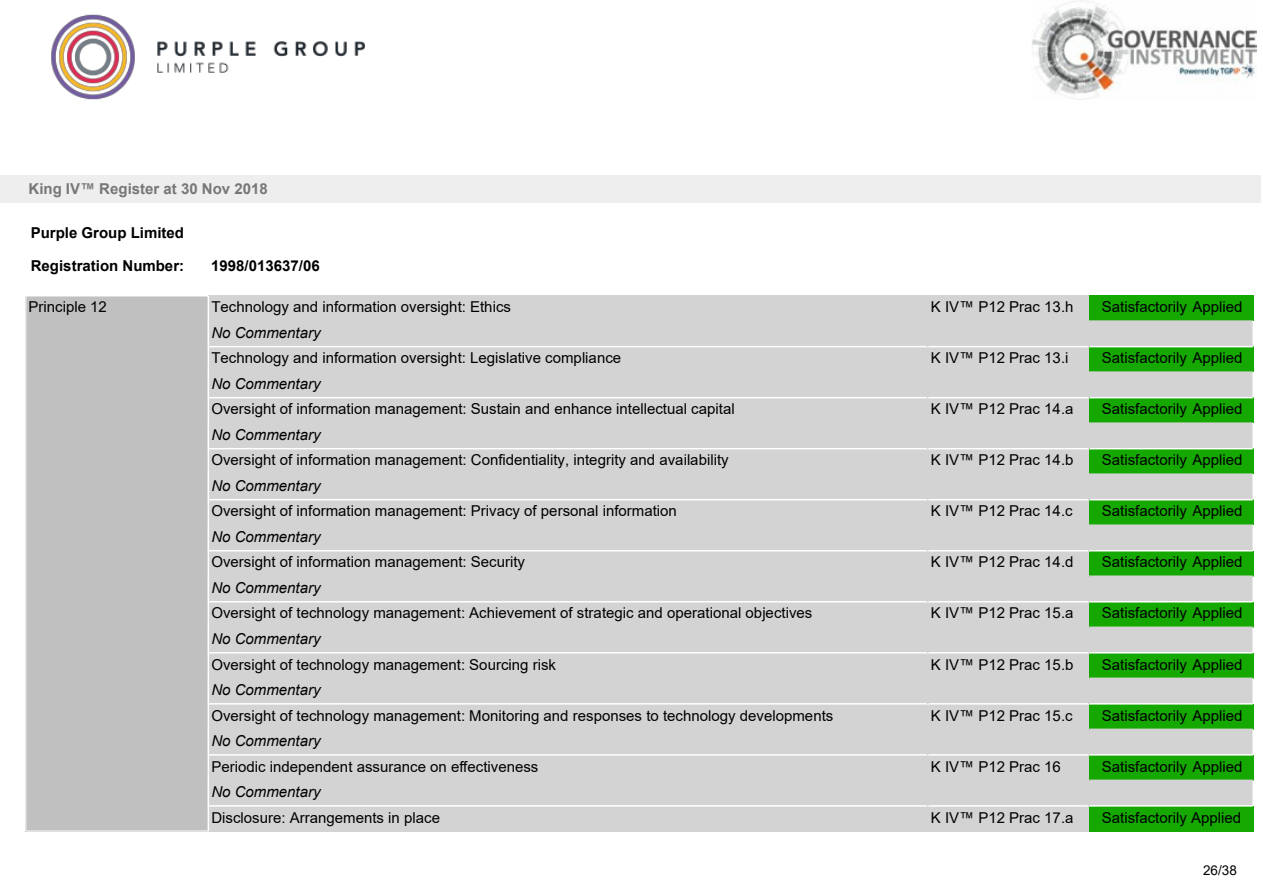
<style>
.page{position:relative;width:1263px;height:893px;background:#fff}
.page>*{position:absolute;margin:0;border:0;box-sizing:border-box;transform-origin:0 0}
.t1{font:15px "Arial";color:#000}
.t2{font:italic 15px "Arial";color:#000}
.t3{font:700 15px "Arial";color:#000}
.t4{font:700 15px "Arial";color:#777}
.t5{font:13.5px "Arial";color:#000}
</style>
<div class="page">
<img style="left:51px;top:14px;width:314px;height:86px">
<div style="left:0;top:176px;width:1260px;height:27px;background:#eee"></div>
<div style="left:26px;top:296px;width:182px;height:535px;background:#c0c0c0"></div>
<div style="left:208px;top:296px;width:720px;height:25px;background:#d3d3d3"></div>
<div style="left:928px;top:296px;width:161px;height:25px;background:#d3d3d3"></div>
<div style="left:1089px;top:296px;width:164px;height:25px;background:#14a800"></div>
<div style="left:208px;top:347px;width:720px;height:25px;background:#d3d3d3"></div>
<div style="left:928px;top:347px;width:161px;height:25px;background:#d3d3d3"></div>
<div style="left:1089px;top:347px;width:164px;height:25px;background:#14a800"></div>
<div style="left:208px;top:398px;width:720px;height:25px;background:#d3d3d3"></div>
<div style="left:928px;top:398px;width:161px;height:25px;background:#d3d3d3"></div>
<div style="left:1089px;top:398px;width:164px;height:25px;background:#14a800"></div>
<div style="left:208px;top:449px;width:720px;height:25px;background:#d3d3d3"></div>
<div style="left:928px;top:449px;width:161px;height:25px;background:#d3d3d3"></div>
<div style="left:1089px;top:449px;width:164px;height:25px;background:#14a800"></div>
<div style="left:208px;top:500px;width:720px;height:25px;background:#d3d3d3"></div>
<div style="left:928px;top:500px;width:161px;height:25px;background:#d3d3d3"></div>
<div style="left:1089px;top:500px;width:164px;height:25px;background:#14a800"></div>
<div style="left:208px;top:551px;width:720px;height:25px;background:#d3d3d3"></div>
<div style="left:928px;top:551px;width:161px;height:25px;background:#d3d3d3"></div>
<div style="left:1089px;top:551px;width:164px;height:25px;background:#14a800"></div>
<div style="left:208px;top:602px;width:720px;height:25px;background:#d3d3d3"></div>
<div style="left:928px;top:602px;width:161px;height:25px;background:#d3d3d3"></div>
<div style="left:1089px;top:602px;width:164px;height:25px;background:#14a800"></div>
<div style="left:208px;top:653px;width:720px;height:25px;background:#d3d3d3"></div>
<div style="left:928px;top:653px;width:161px;height:25px;background:#d3d3d3"></div>
<div style="left:1089px;top:653px;width:164px;height:25px;background:#14a800"></div>
<div style="left:208px;top:704px;width:720px;height:25px;background:#d3d3d3"></div>
<div style="left:928px;top:704px;width:161px;height:25px;background:#d3d3d3"></div>
<div style="left:1089px;top:704px;width:164px;height:25px;background:#14a800"></div>
<div style="left:208px;top:755px;width:720px;height:25px;background:#d3d3d3"></div>
<div style="left:928px;top:755px;width:161px;height:25px;background:#d3d3d3"></div>
<div style="left:1089px;top:755px;width:164px;height:25px;background:#14a800"></div>
<div style="left:208px;top:806px;width:720px;height:25px;background:#d3d3d3"></div>
<div style="left:928px;top:806px;width:161px;height:25px;background:#d3d3d3"></div>
<div style="left:1089px;top:806px;width:164px;height:25px;background:#14a800"></div>
<div style="left:209px;top:320px;width:1044px;height:27px;background:#d3d3d3"></div>
<div style="left:209px;top:371px;width:1044px;height:27px;background:#d3d3d3"></div>
<div style="left:209px;top:422px;width:1044px;height:27px;background:#d3d3d3"></div>
<div style="left:209px;top:473px;width:1044px;height:27px;background:#d3d3d3"></div>
<div style="left:209px;top:524px;width:1044px;height:27px;background:#d3d3d3"></div>
<div style="left:209px;top:575px;width:1044px;height:27px;background:#d3d3d3"></div>
<div style="left:209px;top:626px;width:1044px;height:27px;background:#d3d3d3"></div>
<svg style="left:209px;top:677px;width:1044px;height:28px;background:#d4d5d4"></svg>
<svg style="left:209px;top:729px;width:1044px;height:27px;background:#d4d5d4"></svg>
<svg style="left:209px;top:780px;width:1044px;height:27px;background:#d5d5d5"></svg>
<hr style="left:26px;top:296px;width:183px;height:1px;background:#fff">
<hr style="left:26px;top:296px;width:1px;height:535px;background:#fff">
<hr style="left:208px;top:296px;width:1px;height:535px;background:#fff">
<img style="left:1032px;top:0;width:224px;height:99px">
<p class="t4" style="left:29px;top:183px;width:241px">King IV™ Register at 30 Nov 2018</p>
<p class="t3" style="left:31px;top:227px;width:155px">Purple Group Limited</p>
<p class="t3" style="left:31px;top:260px;width:155px">Registration Number:</p>
<p class="t3" style="left:211px;top:260px;width:110px">1998/013637/06</p>
<p class="t1" style="left:29px;top:301px;width:80px">Principle 12</p>
<p class="t1" style="left:211px;top:301px;width:301px">Technology and information oversight: Ethics</p>
<p class="t1" style="left:931px;top:301px;width:144px">K IV™ P12 Prac 13.h</p>
<p class="t1" style="left:1102px;top:301px;width:142px">Satisfactorily Applied</p>
<p class="t2" style="left:211px;top:327px;width:111px">No Commentary</p>
<p class="t1" style="left:211px;top:352px;width:411px">Technology and information oversight: Legislative compliance</p>
<p class="t1" style="left:931px;top:352px;width:139px">K IV™ P12 Prac 13.i</p>
<p class="t1" style="left:1102px;top:352px;width:142px">Satisfactorily Applied</p>
<p class="t2" style="left:211px;top:378px;width:111px">No Commentary</p>
<p class="t1" style="left:211px;top:403px;width:525px">Oversight of information management: Sustain and enhance intellectual capital</p>
<p class="t1" style="left:931px;top:403px;width:144px">K IV™ P12 Prac 14.a</p>
<p class="t1" style="left:1102px;top:403px;width:142px">Satisfactorily Applied</p>
<p class="t2" style="left:211px;top:429px;width:111px">No Commentary</p>
<p class="t1" style="left:211px;top:454px;width:519px">Oversight of information management: Confidentiality, integrity and availability</p>
<p class="t1" style="left:931px;top:454px;width:144px">K IV™ P12 Prac 14.b</p>
<p class="t1" style="left:1102px;top:454px;width:142px">Satisfactorily Applied</p>
<p class="t2" style="left:211px;top:480px;width:111px">No Commentary</p>
<p class="t1" style="left:211px;top:505px;width:467px">Oversight of information management: Privacy of personal information</p>
<p class="t1" style="left:931px;top:505px;width:143px">K IV™ P12 Prac 14.c</p>
<p class="t1" style="left:1102px;top:505px;width:142px">Satisfactorily Applied</p>
<p class="t2" style="left:211px;top:531px;width:111px">No Commentary</p>
<p class="t1" style="left:211px;top:556px;width:315px">Oversight of information management: Security</p>
<p class="t1" style="left:931px;top:556px;width:144px">K IV™ P12 Prac 14.d</p>
<p class="t1" style="left:1102px;top:556px;width:142px">Satisfactorily Applied</p>
<p class="t2" style="left:211px;top:582px;width:111px">No Commentary</p>
<p class="t1" style="left:211px;top:607px;width:602px">Oversight of technology management: Achievement of strategic and operational objectives</p>
<p class="t1" style="left:931px;top:607px;width:144px">K IV™ P12 Prac 15.a</p>
<p class="t1" style="left:1102px;top:607px;width:142px">Satisfactorily Applied</p>
<p class="t2" style="left:211px;top:633px;width:111px">No Commentary</p>
<p class="t1" style="left:211px;top:659px;width:346px">Oversight of technology management: Sourcing risk</p>
<p class="t1" style="left:931px;top:659px;width:144px">K IV™ P12 Prac 15.b</p>
<p class="t1" style="left:1102px;top:659px;width:142px">Satisfactorily Applied</p>
<p class="t2" style="left:211px;top:684px;width:111px">No Commentary</p>
<p class="t1" style="left:211px;top:710px;width:623px">Oversight of technology management: Monitoring and responses to technology developments</p>
<p class="t1" style="left:931px;top:710px;width:143px">K IV™ P12 Prac 15.c</p>
<p class="t1" style="left:1102px;top:710px;width:142px">Satisfactorily Applied</p>
<p class="t2" style="left:211px;top:735px;width:111px">No Commentary</p>
<p class="t1" style="left:211px;top:761px;width:329px">Periodic independent assurance on effectiveness</p>
<p class="t1" style="left:931px;top:761px;width:132px">K IV™ P12 Prac 16</p>
<p class="t1" style="left:1102px;top:761px;width:142px">Satisfactorily Applied</p>
<p class="t2" style="left:211px;top:786px;width:111px">No Commentary</p>
<p class="t1" style="left:211px;top:812px;width:230px">Disclosure: Arrangements in place</p>
<p class="t1" style="left:931px;top:812px;width:144px">K IV™ P12 Prac 17.a</p>
<p class="t1" style="left:1102px;top:812px;width:141px">Satisfactorily Applied</p>
<p class="t5" style="left:1203px;top:866px;width:35px">26/38</p>
</div>
